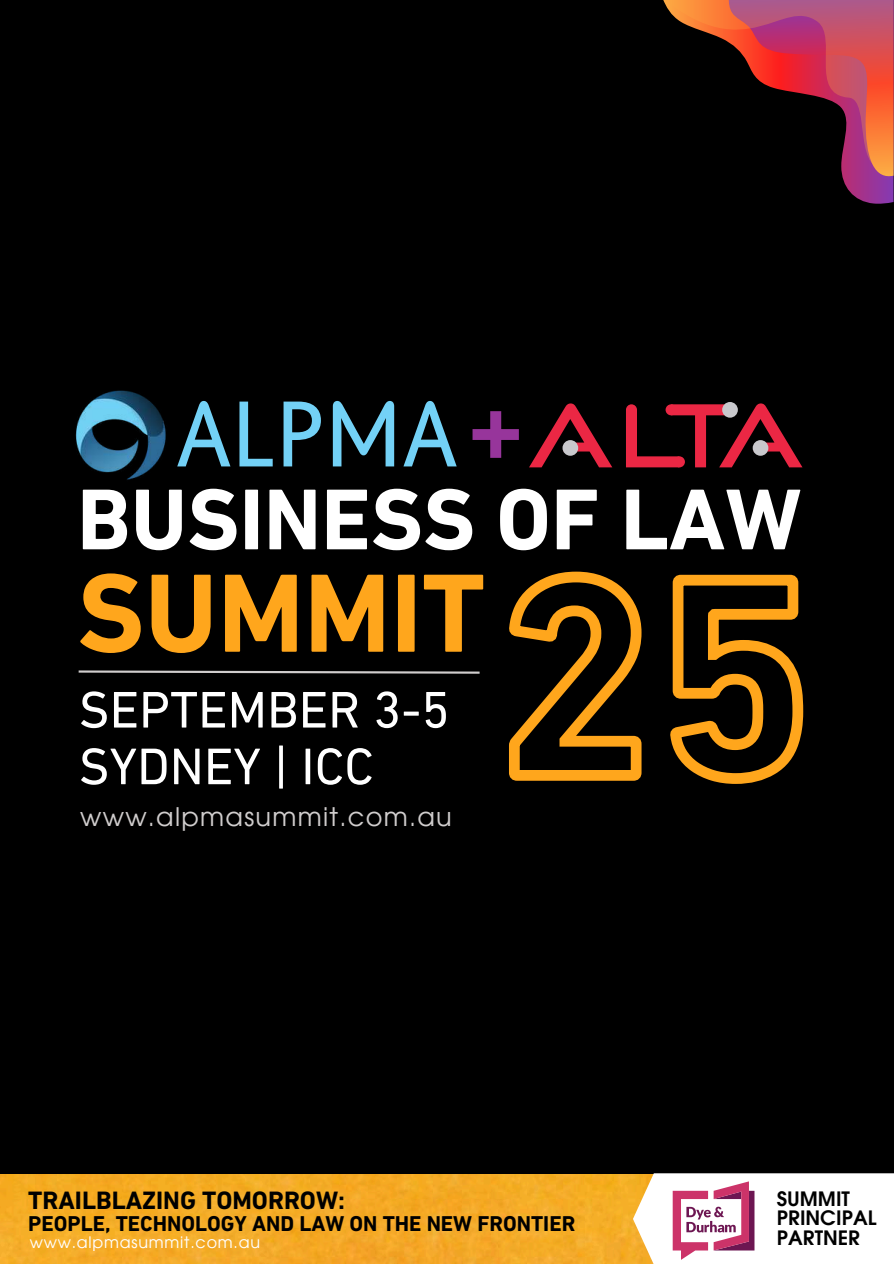
<style>
.page{position:relative;width:894px;height:1264px;background:#fff}
.page>*{position:absolute;margin:0;border:0;box-sizing:border-box;transform-origin:0 0}
.t1{font:700 113.25px "DIN Next LT Pro";color:#ffa61c}
.t2{font:700 91.95px "Evolventa";color:#97359b}
.t3{font:700 87.75px "DIN Next LT Pro";color:#fff}
.t4{font:52.35px/56.7px "DIN Next LT Pro";color:#fff}
.t5{font:25.65px "Evolventa";letter-spacing:.05em;color:#d0cdcd}
.t6{font:700 25.5px "DIN Next LT Pro";color:#000}
.t7{font:700 21.75px "DIN Next LT Pro";color:#000}
.t8{font:700 19.8px/19.4px "Evolventa";color:#000}
.t9{font:15.9px "Evolventa";letter-spacing:.05em;color:#fff}
</style>
<div class="page">
<div style="left:0;top:0;width:893px;height:1263px;background:#000"></div>
<img style="left:0;top:1174px;width:632px;height:89px">
<svg style="left:632px;top:1173px;width:261px;height:90px;background:#f3dfe1"></svg>
<svg style="left:529px;top:403px;width:83px;height:64px"></svg>
<div style="left:562px;top:440px;width:16px;height:16px;background:#c8c8cc;border-radius:50%"></div>
<svg style="left:626px;top:403px;width:176px;height:64px"></svg>
<div style="left:752px;top:440px;width:16px;height:16px;background:#c8c8cc;border-radius:50%"></div>
<div style="left:722px;top:402px;width:15px;height:15px;background:#c8c8cc;border-radius:50%"></div>
<div style="left:665px;top:404px;width:11px;height:11px;background:#eb2744;border-radius:50%"></div>
<div style="left:673px;top:456px;width:11px;height:11px;background:#eb2744;border-radius:50%"></div>
<img style="left:75px;top:390px;width:91px;height:90px">
<svg style="left:177px;top:401px;width:53px;height:65px"></svg>
<svg style="left:239px;top:401px;width:33px;height:65px"></svg>
<svg style="left:283px;top:401px;width:38px;height:65px"></svg>
<svg style="left:333px;top:401px;width:61px;height:65px"></svg>
<svg style="left:403px;top:401px;width:53px;height:65px"></svg>
<svg style="left:509px;top:571px;width:295px;height:213px"></svg>
<svg style="left:78px;top:670px;width:402px;height:4px"></svg>
<svg style="left:843px;top:179px;width:50px;height:25px"></svg>
<svg style="left:663px;top:0;width:230px;height:179px"></svg>
<h2 class="t2" style="left:468px;top:395px;width:57px">+</h2>
<h3 class="t3" style="left:77px;top:483px;width:725px">BUSINESS OF LAW</h3>
<h1 class="t1" style="left:77px;top:566px;width:409px">SUMMIT</h1>
<h3 class="t4" style="left:79px;top:686px;width:372px">SEPTEMBER 3-5<br>SYDNEY | ICC</h3>
<p class="t5" style="left:80px;top:805px;width:373px">www.alpmasummit.com.au</p>
<p class="t6" style="left:28px;top:1189px;width:318px">TRAILBLAZING TOMORROW:</p>
<p class="t7" style="left:28px;top:1214px;width:548px">PEOPLE, TECHNOLOGY AND LAW ON THE NEW FRONTIER</p>
<p class="t8" style="left:776px;top:1190px;width:102px">SUMMIT<br>PRINCIPAL</p>
<p class="t9" style="left:30px;top:1235px;width:232px">www.alpmasummit.com.au</p>
<p class="t8" style="left:776px;top:1228px;width:85px">PARTNER</p>
</div>
